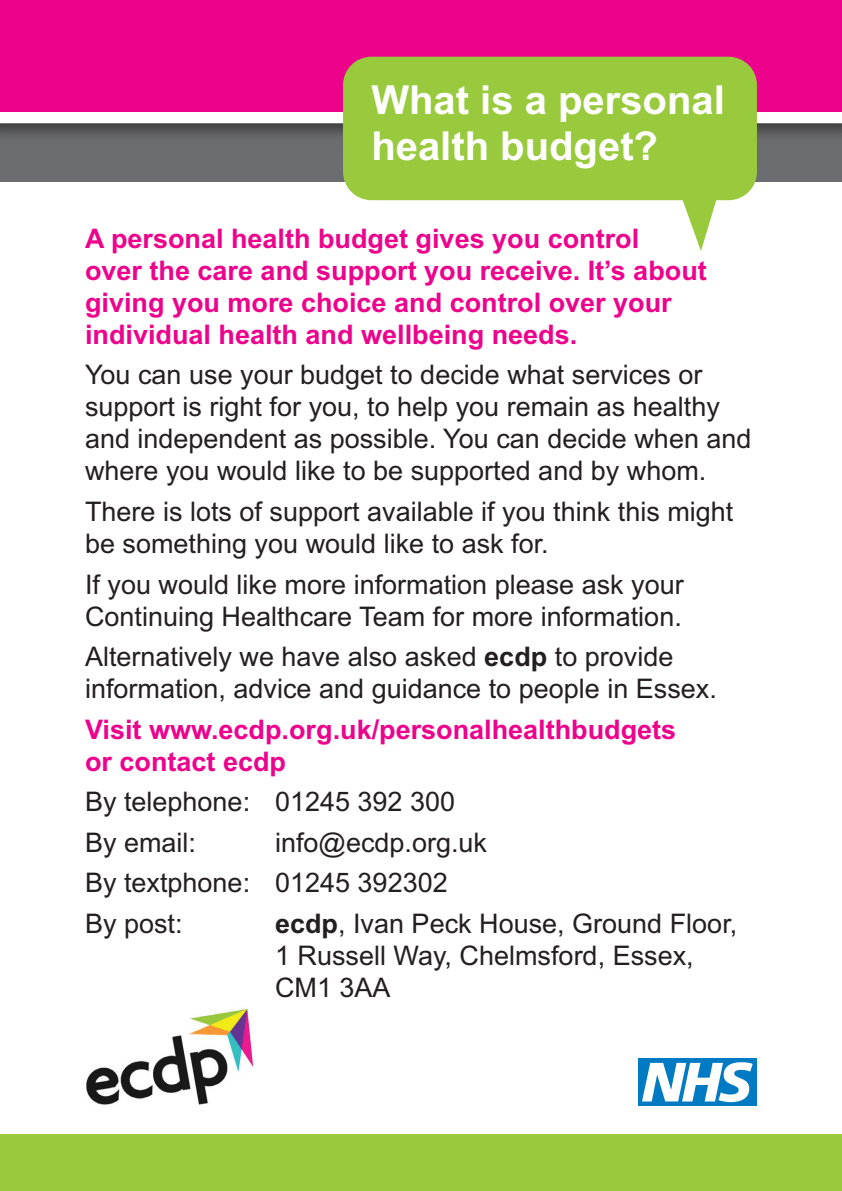
<style>
.page{position:relative;width:842px;height:1191px;background:#fff}
.page>*{position:absolute;margin:0;border:0;box-sizing:border-box;transform-origin:0 0}
.t1{font:700 40px/46px "Arial";color:#fff}
.t2{font:27px/32px "Arial";color:#231f20}
.t3{font:700 27px/32px "Arial";color:#ed028c}
.s1{font-weight:700}
</style>
<div class="page">
<img style="left:86px;top:1008px;width:168px;height:97px">
<div style="left:639px;top:1058px;width:118px;height:48px;background:#007ac2"></div>
<svg style="left:642px;top:1062px;width:111px;height:40px"></svg>
<div style="left:0;top:125px;width:842px;height:56px;background:#6c6d70"></div>
<div style="left:0;top:0;width:842px;height:112px;background:#ed028c"></div>
<div style="left:0;top:1134px;width:842px;height:57px;background:#99ca3e"></div>
<div style="left:343px;top:57px;width:414px;height:143px;background:#99ca3e;border-radius:28px"></div>
<svg style="left:663px;top:198px;width:76px;height:53px"></svg>
<h1 class="t1" style="left:371px;top:81px;width:355px">What is a personal health budget?</h1>
<p class="t3" style="left:85px;top:225px;width:623px">A personal health budget gives you control<br>over the care and support you receive. It’s about giving you more choice and control over your individual health and wellbeing needs.</p>
<p class="t2" style="left:85px;top:361px;width:668px">You can use your budget to decide what services or support is right for you, to help you remain as healthy and independent as possible. You can decide when and where you would like to be supported and by whom.</p>
<p class="t2" style="left:85px;top:498px;width:650px">There is lots of support available if you think this might be something you would like to ask for.</p>
<p class="t2" style="left:85px;top:570px;width:600px">If you would like more information please ask your<br>Continuing Healthcare Team for more information.</p>
<p class="t2" style="left:85px;top:643px;width:633px">Alternatively we have also asked <span class="s1">ecdp</span> to provide information, advice and guidance to people in Essex.</p>
<p class="t3" style="left:85px;top:715px;width:593px">Visit www.ecdp.org.uk/personalhealthbudgets or contact ecdp</p>
<p class="t2" style="left:85px;top:784px;width:372px;line-height:40.6px">By telephone: 01245 392 300<br>By email:</p>
<p class="t2" style="left:85px;top:824px;width:403px;line-height:40.6px;text-indent:190px">info@ecdp.org.uk<br>By textphone: 01245 392302<br>By post:</p>
<p class="t2" style="left:275px;top:909px;width:464px"><span class="s1">ecdp</span>, Ivan Peck House, Ground Floor,<br>1 Russell Way, Chelmsford, Essex,<br>CM1 3AA</p>
</div>
